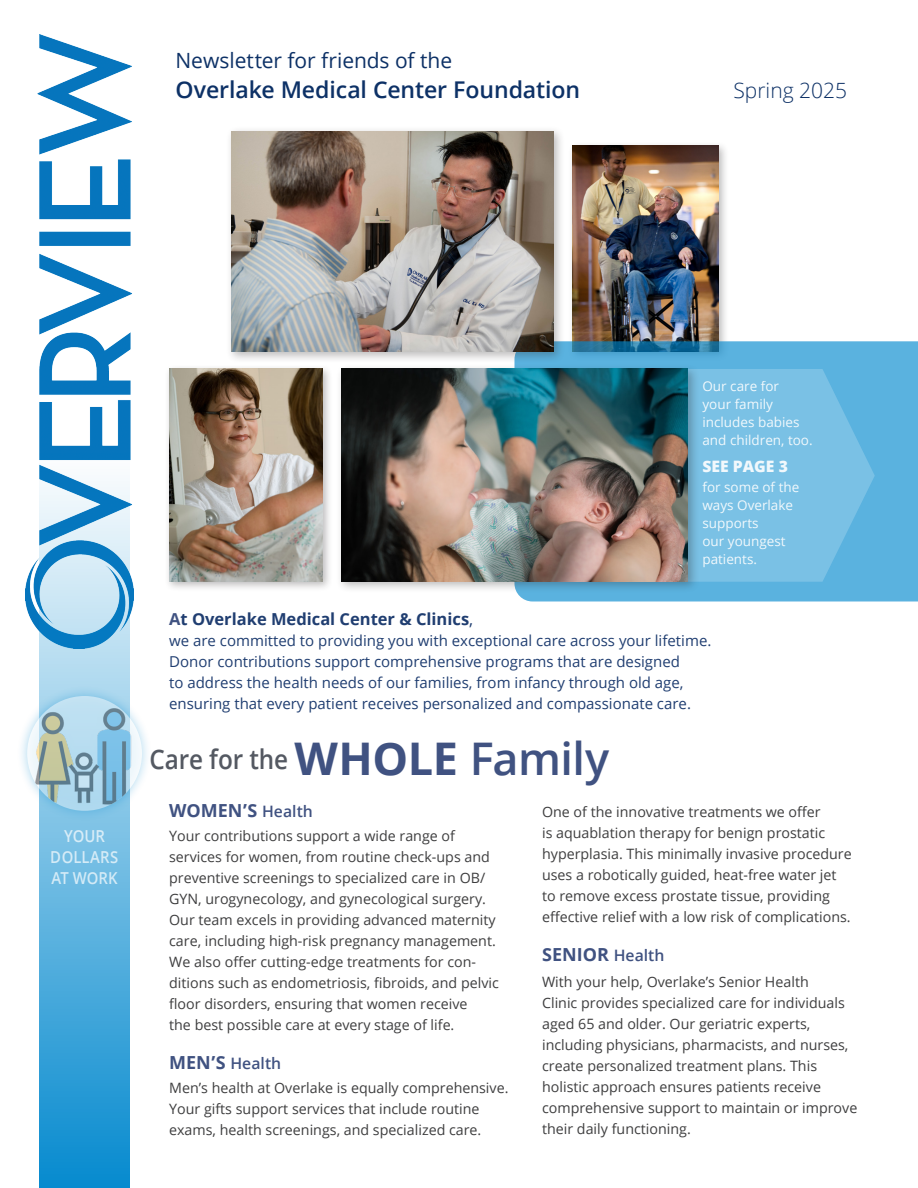
<style>
.page{position:relative;width:918px;height:1188px;background:#fff}
.page>*{position:absolute;margin:0;border:0;box-sizing:border-box;transform-origin:0 0}
.Bold_Headline{font:600 27px "Open Sans";letter-spacing:-.005em;color:#545962;scale:.9 1}
.t1{font:600 23.1px "Open Sans";letter-spacing:-.005em;color:#0d3166}
.t2{font:21px "Open Sans";letter-spacing:-.005em;color:#0d3166}
.t3{font:300 21px "Open Sans";color:#0d3166}
._1Subs{font:700 18px "Open Sans";color:#405281}
.Intro_Drop_Cap{font:700 16.5px "Open Sans";color:#203e71}
.t4{font:600 16.5px/21px "Open Sans";color:#fff;text-align:center;scale:.9 1}
._1Subs-2{font:600 15.75px "Open Sans";color:#405281}
.t5{font:800 15.75px "Open Sans";color:#fff}
.Intro_Drop_Cap-2{font:15px/21px "Open Sans";color:#203e71}
.BodyCopy{font:14.25px/21px "Open Sans";color:#3e3e3f}
.t6{font:13.5px/18px "Open Sans";color:#fff}
.s1{color:#405281}
.s2{font-weight:400}
.s3{font-weight:700;font-size:45px;color:#405281}
.s4{font-size:45px;color:#405281}
.s5{font-weight:600;font-size:15.75px}
.s6{font-weight:700;font-size:18px}
</style>
<div class="page">
<div style="left:568px;top:141px;width:161px;height:221px;background:#231f20;opacity:.3"></div>
<img style="left:573px;top:146px;width:145px;height:195px">
<svg style="left:518px;top:341px;width:400px;height:261px;background:#57adda"></svg>
<img style="left:25px;top:34px;width:109px;height:614px">
<svg style="left:40px;top:454px;width:90px;height:734px;background:#65b4df"></svg>
<svg style="left:700px;top:369px;width:175px;height:213px;background:#75bee4"></svg>
<div style="left:165px;top:364px;width:169px;height:228px;background:#231f20;opacity:.3"></div>
<img style="left:169px;top:369px;width:154px;height:213px">
<div style="left:336px;top:364px;width:364px;height:230px;background:#231f20;opacity:.3"></div>
<img style="left:341px;top:369px;width:347px;height:213px">
<div style="left:16px;top:685px;width:137px;height:137px;background:#0088ce;opacity:.8"></div>
<svg style="left:27px;top:696px;width:115px;height:115px"></svg>
<img style="left:27px;top:696px;width:107px;height:111px">
<div style="left:226px;top:126px;width:340px;height:238px;background:#231f20;opacity:.3"></div>
<img style="left:231px;top:131px;width:323px;height:221px">
<p class="t2" style="left:176px;top:46px;width:278px">Newsletter for friends of the</p>
<p class="t1" style="left:176px;top:73px;width:406px">Overlake Medical Center Foundation</p>
<p class="t3" style="left:734px;top:76px;width:115px">Spring 2025</p>
<p class="t4" style="left:51px;top:826px;width:77px">YOUR<br>DOLLARS<br>AT WORK</p>
<p class="t6" style="left:702px;top:377px;width:112px">Our care for<br>your family includes babies and children, too.</p>
<p class="t5" style="left:702px;top:455px;width:87px">SEE PAGE 3</p>
<p class="t6" style="left:702px;top:478px;width:98px">for some of the ways Overlake supports<br>our youngest patients.</p>
<p class="Intro_Drop_Cap" style="left:169px;top:608px;width:306px"><span class="s1">A</span>t Overlake Medical Center &amp; Clinics<span class="s2">,</span></p>
<p class="Intro_Drop_Cap-2" style="left:169px;top:630px;width:544px">we are committed to providing you with exceptional care across your lifetime.<br>Donor contributions support comprehensive programs that are designed<br>to address the health needs of our families, from infancy through old age, ensuring that every patient receives personalized and compassionate care.</p>
<p class="Bold_Headline" style="left:149px;top:741px;width:512px">Care for the <span class="s3">WHOLE</span> <span class="s4">Family</span></p>
<p class="_1Subs" style="left:169px;top:798px;width:145px">WOMEN’S <span class="s5">Health</span></p>
<p class="BodyCopy" style="left:169px;top:825px;width:331px">Your contributions support a wide range of services for women, from routine check-ups and preventive screenings to specialized care in OB/ GYN, urogynecology, and gynecological surgery.<br>Our team excels in providing advanced maternity care, including high-risk pregnancy management.<br>We also offer cutting-edge treatments for con&shy;ditions such as endometriosis, fibroids, and pelvic floor disorders, ensuring that women receive<br>the best possible care at every stage of life.</p>
<p class="_1Subs-2" style="left:169px;top:1053px;width:114px"><span class="s6">MEN’S</span> Health</p>
<p class="BodyCopy" style="left:169px;top:1077px;width:341px">Men’s health at Overlake is equally comprehensive.<br>Your gifts support services that include routine exams, health screenings, and specialized care.</p>
<p class="BodyCopy" style="left:542px;top:801px;width:311px">One of the innovative treatments we offer<br>is aquablation therapy for benign prostatic hyperplasia. This minimally invasive procedure uses a robotically guided, heat-free water jet to remove excess prostate tissue, providing effective relief with a low risk of complications.</p>
<p class="_1Subs" style="left:542px;top:942px;width:124px">SENIOR <span class="s5">Health</span></p>
<p class="BodyCopy" style="left:542px;top:971px;width:317px">With your help, Overlake’s Senior Health<br>Clinic provides specialized care for individuals aged 65 and older. Our geriatric experts, including physicians, pharmacists, and nurses, create personalized treatment plans. This holistic approach ensures patients receive comprehensive support to maintain or improve their daily functioning.</p>
</div>
